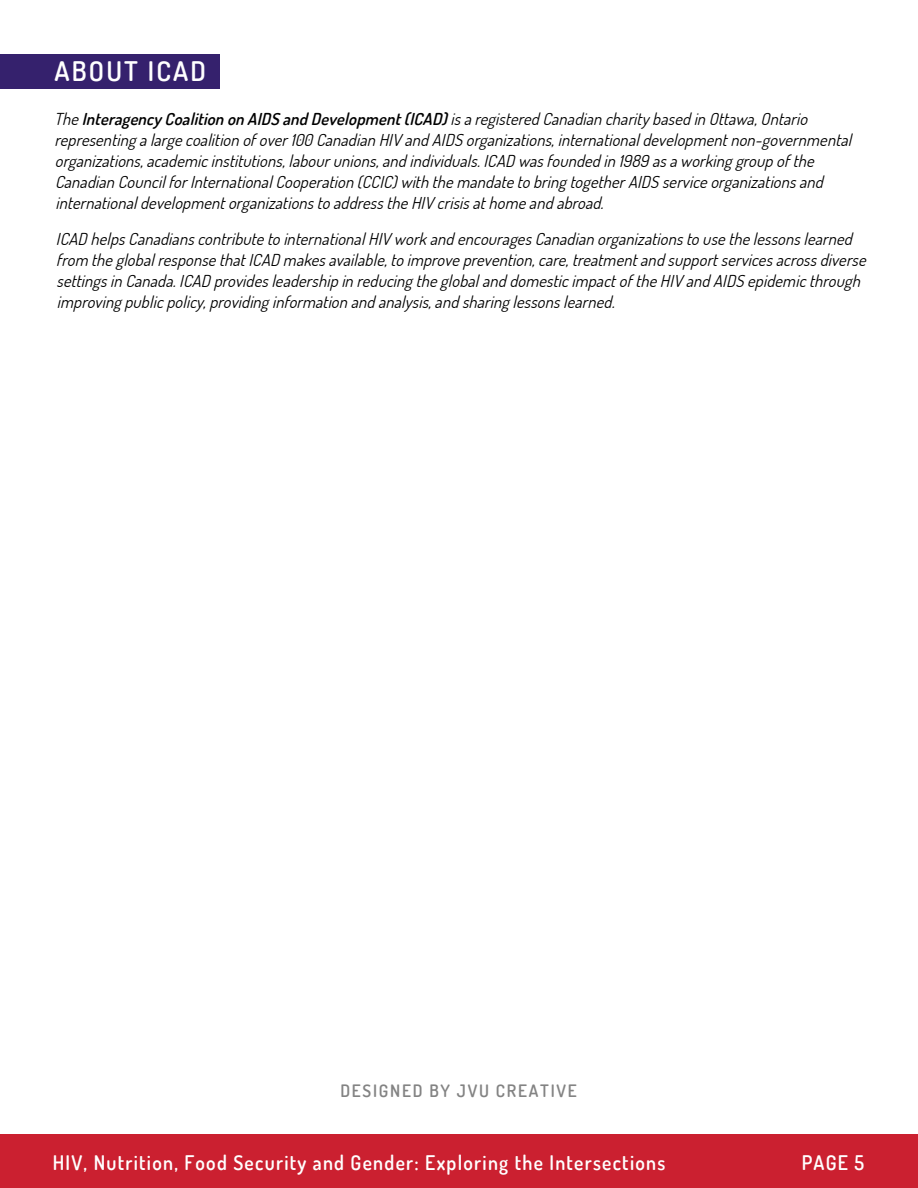
<style>
.page{position:relative;width:918px;height:1188px;background:#fff}
.page>*{position:absolute;margin:0;border:0;box-sizing:border-box;transform-origin:0 0}
.t1{font:600 27px "Dosis";letter-spacing:.08em;color:#fff}
.t2{font:600 20.1px "Dosis";letter-spacing:.065em;color:#fff}
.t3{font:600 17.1px "Dosis";letter-spacing:.1em;color:#838383}
.t4{font:italic 16.5px/21px "Dosis";color:#000}
.s1{font-weight:600}
</style>
<div class="page">
<div style="left:0;top:1134px;width:918px;height:54px;background:#cb2030"></div>
<div style="left:0;top:54px;width:219px;height:35px;background:#35216d"></div>
<h1 class="t1" style="left:55px;top:54px;width:153px">ABOUT ICAD</h1>
<p class="t4" style="left:54px;top:108px;width:803px">The <span class="s1">Interagency Coalition on AIDS and Development (ICAD)</span> is a registered Canadian charity based in Ottawa, Ontario representing a large coalition of over 100 Canadian HIV and AIDS organizations, international development non-governmental organizations, academic institutions, labour unions, and individuals. ICAD was founded in 1989 as a working group of the Canadian Council for International Cooperation (CCIC) with the mandate to bring together AIDS service organizations and international development organizations to address the HIV crisis at home and abroad.</p>
<p class="t4" style="left:56px;top:228px;width:816px">ICAD helps Canadians contribute to international HIV work and encourages Canadian organizations to use the lessons learned from the global response that ICAD makes available, to improve prevention, care, treatment and support services across diverse settings in Canada. ICAD provides leadership in reducing the global and domestic impact of the HIV and AIDS epidemic through improving public policy, providing information and analysis, and sharing lessons learned.</p>
<p class="t3" style="left:340px;top:1079px;width:238px">DESIGNED BY JVU CREATIVE</p>
<p class="t2" style="left:53px;top:1149px;width:614px">HIV, Nutrition, Food Security and Gender: Exploring the Intersections</p>
<p class="t2" style="left:802px;top:1149px;width:64px">PAGE 5</p>
</div>
